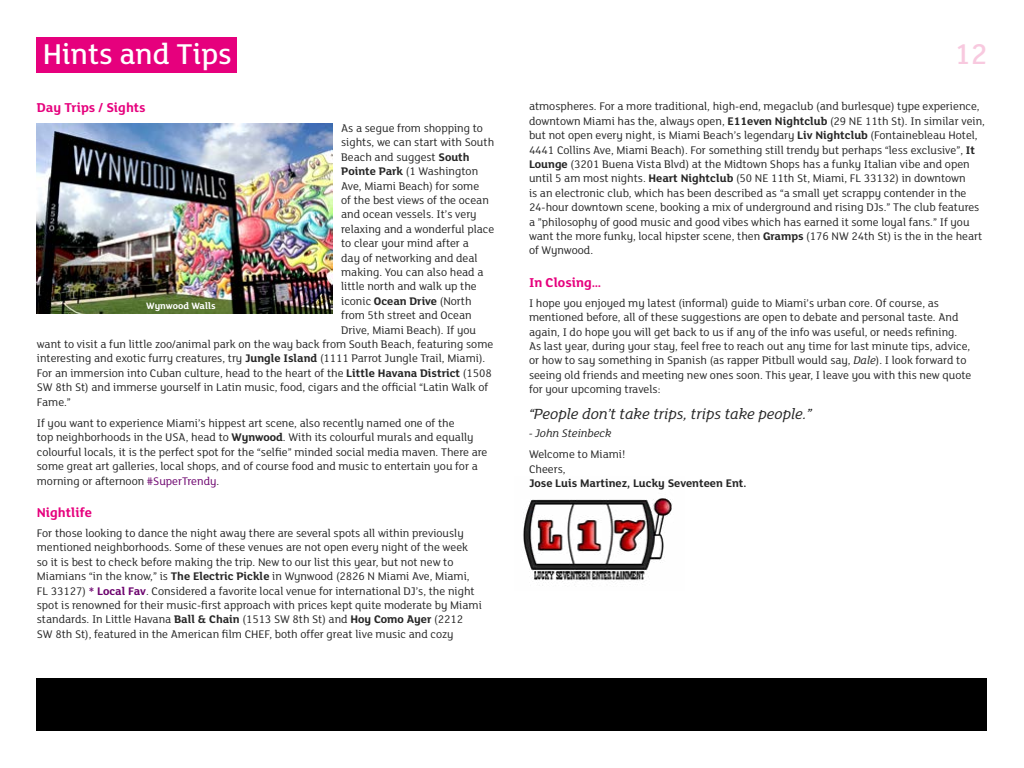
<style>
.page{position:relative;width:1024px;height:768px;background:#fff}
.page>*{position:absolute;margin:0;border:0;box-sizing:border-box;transform-origin:0 0}
.t1{font:500 31.1px "FS Lola";color:#fff}
.t2{font:500 31.1px "FS Lola";color:#f8c9df}
.t3{font:italic 16px "FS Lola";color:#262626}
.t4{font:700 14px "FS Lola";color:#e6007d}
.t5{font:12px/14.4px "FS Lola";color:#262626}
.t6{font:700 12px "FS Lola";color:#262626}
.t7{font:italic 12px "FS Lola";color:#262626}
.t8{font:700 10px "FS Lola";color:#fff}
.s1{font-weight:700}
.s2{color:#6b006d}
.s3{font-weight:700;color:#6b006d}
.s4{font-style:italic}
</style>
<div class="page">
<div style="left:37px;top:679px;width:950px;height:52px;background:#000"></div>
<div style="left:37px;top:37px;width:200px;height:35px;background:#e6007d"></div>
<img style="left:523px;top:498px;width:149px;height:88px">
<img style="left:37px;top:124px;width:296px;height:190px">
<h1 class="t1" style="left:43px;top:34px;width:190px">Hints and Tips</h1>
<h1 class="t2" style="left:954px;top:34px;width:34px">12</h1>
<p class="t4" style="left:37px;top:98px;width:110px">Day Trips / Sights</p>
<p class="t5" style="left:341px;top:120px;width:143px">As a segue from shopping to</p>
<p class="t5" style="left:341px;top:135px;width:154px">sights, we can start with South</p>
<p class="t5" style="left:341px;top:149px;width:130px">Beach and suggest <span class="s1">South</span></p>
<p class="t5" style="left:341px;top:164px;width:139px"><span class="s1">Pointe Park</span> (1 Washington</p>
<p class="t5" style="left:341px;top:178px;width:140px">Ave, Miami Beach) for some</p>
<p class="t5" style="left:341px;top:192px;width:149px">of the best views of the ocean</p>
<p class="t5" style="left:341px;top:207px;width:137px">and ocean vessels. It’s very</p>
<p class="t5" style="left:341px;top:221px;width:155px">relaxing and a wonderful place</p>
<p class="t5" style="left:341px;top:236px;width:129px">to clear your mind after a</p>
<p class="t5" style="left:341px;top:250px;width:138px">day of networking and deal</p>
<p class="t5" style="left:341px;top:264px;width:144px">making. You can also head a</p>
<p class="t5" style="left:341px;top:279px;width:137px">little north and walk up the</p>
<p class="t5" style="left:341px;top:293px;width:132px">iconic <span class="s1">Ocean Drive</span> (North</p>
<p class="t5" style="left:341px;top:308px;width:132px">from 5th street and Ocean</p>
<p class="t5" style="left:341px;top:322px;width:136px">Drive, Miami Beach). If you</p>
<p class="t5" style="left:37px;top:336px;width:458px">want to visit a fun little zoo/animal park on the way back from South Beach, featuring some</p>
<p class="t5" style="left:37px;top:351px;width:450px">interesting and exotic furry creatures, try <span class="s1">Jungle Island</span> (1111 Parrot Jungle Trail, Miami).</p>
<p class="t5" style="left:37px;top:365px;width:456px">For an immersion into Cuban culture, head to the heart of the <span class="s1">Little Havana District</span> (1508</p>
<p class="t5" style="left:37px;top:380px;width:453px">SW 8th St) and immerse yourself in Latin music, food, cigars and the official “Latin Walk of</p>
<p class="t5" style="left:37px;top:394px;width:36px">Fame.”</p>
<p class="t5" style="left:37px;top:415px;width:452px">If you want to experience Miami’s hippest art scene, also recently named one of the<br>top neighborhoods in the USA, head to <span class="s1">Wynwood</span>. With its colourful murals and equally colourful locals, it is the perfect spot for the “selfie” minded social media maven. There are some great art galleries, local shops, and of course food and music to entertain you for a morning or afternoon <span class="s2">#SuperTrendy</span>.</p>
<p class="t4" style="left:37px;top:503px;width:57px">Nightlife</p>
<p class="t5" style="left:37px;top:525px;width:447px">For those looking to dance the night away there are several spots all within previously mentioned neighborhoods. Some of these venues are not open every night of the week so it is best to check before making the trip. New to our list this year, but not new to Miamians “in the know,” is <span class="s1">The Electric Pickle</span> in Wynwood (2826 N Miami Ave, Miami, FL 33127) <span class="s3">* Local Fav</span>. Considered a favorite local venue for international DJ’s, the night spot is renowned for their music-first approach with prices kept quite moderate by Miami standards. In Little Havana <span class="s1">Ball &amp; Chain</span> (1513 SW 8th St) and <span class="s1">Hoy Como Ayer</span> (2212<br>SW 8th St), featured in the American film CHEF, both offer great live music and cozy</p>
<p class="t5" style="left:529px;top:99px;width:458px">atmospheres. For a more traditional, high-end, megaclub (and burlesque) type experience, downtown Miami has the, always open, <span class="s1">E11even Nightclub</span> (29 NE 11th St). In similar vein, but not open every night, is Miami Beach’s legendary <span class="s1">Liv Nightclub</span> (Fontainebleau Hotel, 4441 Collins Ave, Miami Beach). For something still trendy but perhaps “less exclusive”, <span class="s1">It Lounge</span> (3201 Buena Vista Blvd) at the Midtown Shops has a funky Italian vibe and open until 5 am most nights. <span class="s1">Heart Nightclub</span> (50 NE 11th St, Miami, FL 33132) in downtown<br>is an electronic club, which has been described as “a small yet scrappy contender in the 24-hour downtown scene, booking a mix of underground and rising DJs.” The club features a ”philosophy of good music and good vibes which has earned it some loyal fans.” If you want the more funky, local hipster scene, then <span class="s1">Gramps</span> (176 NW 24th St) is the in the heart of Wynwood.</p>
<p class="t4" style="left:529px;top:273px;width:74px">In Closing…</p>
<p class="t5" style="left:529px;top:295px;width:444px">I hope you enjoyed my latest (informal) guide to Miami’s urban core. Of course, as mentioned before, all of these suggestions are open to debate and personal taste. And again, I do hope you will get back to us if any of the info was useful, or needs refining.<br>As last year, during your stay, feel free to reach out any time for last minute tips, advice, or how to say something in Spanish (as rapper Pitbull would say, <span class="s4">Dale</span>). I look forward to seeing old friends and meeting new ones soon. This year, I leave you with this new quote for your upcoming travels:</p>
<h2 class="t3" style="left:529px;top:404px;width:284px">“People don’t take trips, trips take people.”</h2>
<p class="t7" style="left:529px;top:425px;width:84px">- John Steinbeck</p>
<p class="t5" style="left:529px;top:447px;width:98px">Welcome to Miami!<br>Cheers,</p>
<p class="t6" style="left:529px;top:475px;width:219px">Jose Luis Martinez, Lucky Seventeen Ent.</p>
<p class="t8" style="left:146px;top:299px;width:71px">Wynwood Walls</p>
</div>
